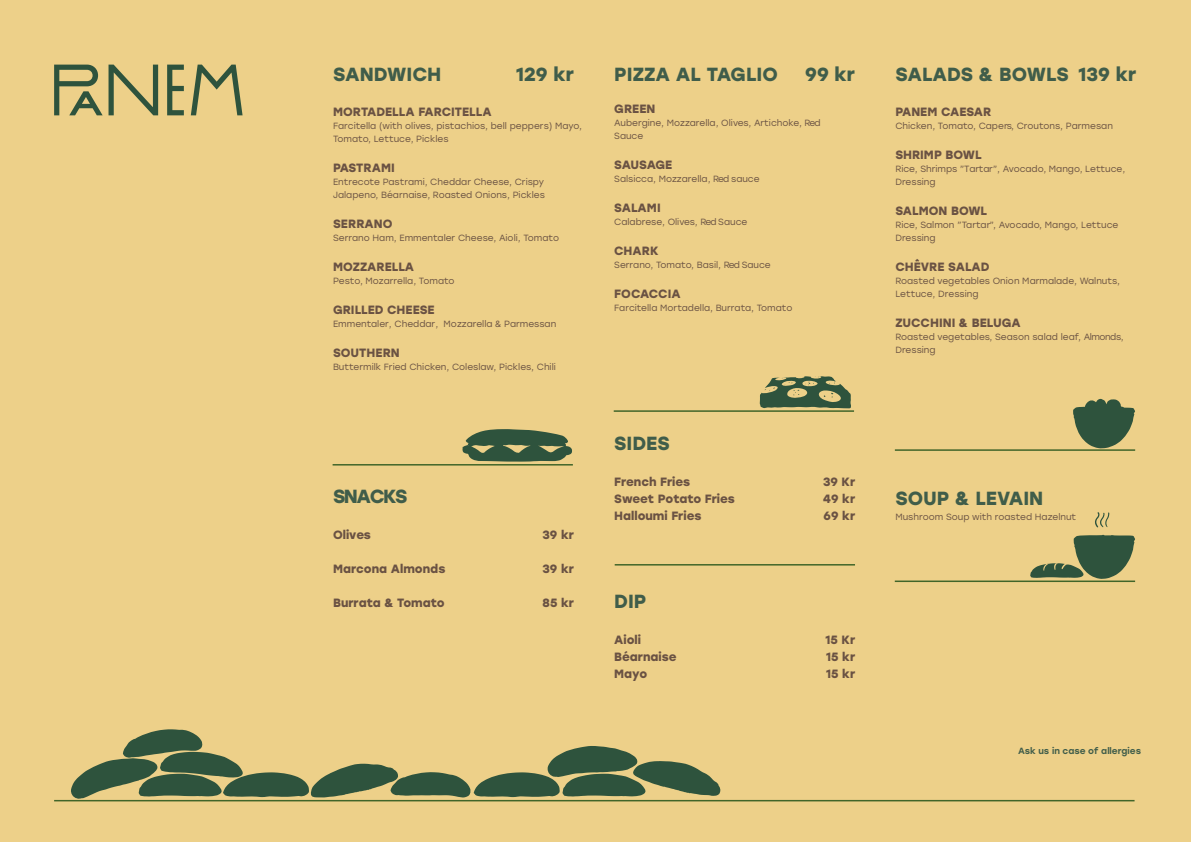
<style>
.page{position:relative;width:1191px;height:842px;background:#edd089}
.page>*{position:absolute;margin:0;border:0;box-sizing:border-box;transform-origin:0 0}
.t1{font:700 19px "Stolzl";color:#405d4a}
.t2{font:700 12px "Stolzl";color:#6a5243}
.t3{font:700 12px "Stolzl";letter-spacing:-.02em;color:#6a5243}
.t4{font:9px/13px "Stolzl";color:#6a5243}
.t5{font:500 9px "Stolzl";color:#405d4a}
</style>
<div class="page">
<hr style="left:614px;top:410px;width:240px;height:2px;background:#416529">
<hr style="left:895px;top:449px;width:240px;height:2px;background:#416529">
<hr style="left:333px;top:464px;width:240px;height:2px;background:#416529">
<svg style="left:54px;top:65px;width:189px;height:50px"></svg>
<svg style="left:71px;top:729px;width:649px;height:70px"></svg>
<hr style="left:54px;top:800px;width:1081px;height:1px;background:#416529">
<hr style="left:895px;top:581px;width:240px;height:1px;background:#416529">
<svg style="left:1095px;top:512px;width:14px;height:15px"></svg>
<svg style="left:1030px;top:535px;width:105px;height:44px"></svg>
<svg style="left:760px;top:376px;width:91px;height:32px"></svg>
<svg style="left:1073px;top:399px;width:62px;height:49px"></svg>
<svg style="left:462px;top:429px;width:110px;height:33px"></svg>
<hr style="left:615px;top:564px;width:240px;height:2px;background:#416529">
<h1 class="t1" style="left:333px;top:60px;width:110px">SANDWICH</h1>
<h1 class="t1" style="left:516px;top:60px;width:59px">129 kr</h1>
<h2 class="t2" style="left:333px;top:103px;width:160px">MORTADELLA FARCITELLA</h2>
<p class="t4" style="left:333px;top:119px;width:250px">Farcitella (with olives, pistachios, bell peppers) Mayo,<br>Tomato, Lettuce, Pickles</p>
<h2 class="t2" style="left:333px;top:159px;width:63px">PASTRAMI</h2>
<p class="t4" style="left:333px;top:175px;width:213px">Entrecote Pastrami, Cheddar Cheese, Crispy<br>Jalapeno, Béarnaise, Roasted Onions, Pickles</p>
<h2 class="t2" style="left:333px;top:215px;width:61px">SERRANO</h2>
<p class="t4" style="left:333px;top:231px;width:227px">Serrano Ham, Emmentaler Cheese, Aioli, Tomato</p>
<h2 class="t2" style="left:333px;top:258px;width:83px">MOZZARELLA</h2>
<p class="t4" style="left:333px;top:274px;width:123px">Pesto, Mozarrella, Tomato</p>
<h2 class="t2" style="left:333px;top:301px;width:103px">GRILLED CHEESE</h2>
<p class="t4" style="left:333px;top:317px;width:225px">Emmentaler, Cheddar, Mozzarella &amp; Parmessan</p>
<h2 class="t2" style="left:333px;top:344px;width:68px">SOUTHERN</h2>
<p class="t4" style="left:333px;top:360px;width:224px">Buttermilk Fried Chicken, Coleslaw, Pickles, Chili</p>
<h1 class="t1" style="left:333px;top:482px;width:76px">SNACKS</h1>
<h2 class="t2" style="left:333px;top:526px;width:39px">Olives</h2>
<h2 class="t2" style="left:543px;top:526px;width:33px">39 kr</h2>
<h2 class="t2" style="left:333px;top:560px;width:114px">Marcona Almonds</h2>
<h2 class="t2" style="left:543px;top:560px;width:33px">39 kr</h2>
<h2 class="t2" style="left:333px;top:594px;width:113px">Burrata &amp; Tomato</h2>
<h2 class="t2" style="left:543px;top:594px;width:33px">85 kr</h2>
<h1 class="t1" style="left:614px;top:60px;width:165px">PIZZA AL TAGLIO</h1>
<h1 class="t1" style="left:805px;top:60px;width:51px">99 kr</h1>
<h2 class="t2" style="left:614px;top:100px;width:43px">GREEN</h2>
<p class="t4" style="left:614px;top:116px;width:208px">Aubergine, Mozzarella, Olives, Artichoke, Red<br>Sauce</p>
<h2 class="t3" style="left:614px;top:156px;width:60px">SAUSAGE</h2>
<p class="t4" style="left:614px;top:172px;width:147px">Salsicca, Mozzarella, Red sauce</p>
<h2 class="t2" style="left:614px;top:199px;width:48px">SALAMI</h2>
<p class="t4" style="left:614px;top:215px;width:135px">Calabrese, Olives, Red Sauce</p>
<h2 class="t2" style="left:614px;top:242px;width:46px">CHARK</h2>
<p class="t4" style="left:614px;top:258px;width:158px">Serrano, Tomato, Basil, Red Sauce</p>
<h2 class="t2" style="left:614px;top:285px;width:68px">FOCACCIA</h2>
<p class="t4" style="left:614px;top:301px;width:180px">Farcitella Mortadella, Burrata, Tomato</p>
<h1 class="t1" style="left:614px;top:429px;width:57px">SIDES</h1>
<h2 class="t2" style="left:614px;top:473px;width:78px">French Fries</h2>
<h2 class="t2" style="left:823px;top:473px;width:34px">39 Kr</h2>
<h2 class="t2" style="left:614px;top:490px;width:122px">Sweet Potato Fries</h2>
<h2 class="t2" style="left:823px;top:490px;width:33px">49 kr</h2>
<h2 class="t2" style="left:614px;top:507px;width:89px">Halloumi Fries</h2>
<h2 class="t2" style="left:824px;top:507px;width:33px">69 kr</h2>
<h1 class="t1" style="left:614px;top:587px;width:34px">DIP</h1>
<h2 class="t2" style="left:614px;top:631px;width:28px">Aioli</h2>
<h2 class="t2" style="left:825px;top:631px;width:31px">15 Kr</h2>
<h2 class="t2" style="left:614px;top:648px;width:64px">Béarnaise</h2>
<h2 class="t2" style="left:826px;top:648px;width:31px">15 kr</h2>
<h2 class="t2" style="left:614px;top:665px;width:35px">Mayo</h2>
<h2 class="t2" style="left:826px;top:665px;width:31px">15 kr</h2>
<h1 class="t1" style="left:895px;top:60px;width:242px">SALADS &amp; BOWLS 139 kr</h1>
<h2 class="t2" style="left:895px;top:103px;width:98px">PANEM CAESAR</h2>
<p class="t4" style="left:895px;top:119px;width:219px">Chicken, Tomato, Capers, Croutons, Parmesan</p>
<h2 class="t2" style="left:895px;top:146px;width:88px">SHRIMP BOWL</h2>
<p class="t4" style="left:895px;top:162px;width:232px">Rice, Shrimps ”Tartar”, Avocado, Mango, Lettuce,<br>Dressing</p>
<h2 class="t2" style="left:895px;top:202px;width:93px">SALMON BOWL</h2>
<p class="t4" style="left:895px;top:218px;width:225px">Rice, Salmon ”Tartar”, Avocado, Mango, Lettuce<br>Dressing</p>
<h2 class="t2" style="left:895px;top:258px;width:96px">CHÊVRE SALAD</h2>
<p class="t4" style="left:895px;top:274px;width:226px">Roasted vegetables Onion Marmalade, Walnuts,<br>Lettuce, Dressing</p>
<h2 class="t2" style="left:895px;top:314px;width:127px">ZUCCHINI &amp; BELUGA</h2>
<p class="t4" style="left:895px;top:330px;width:230px">Roasted vegetables, Season salad leaf, Almonds,<br>Dressing</p>
<h1 class="t1" style="left:895px;top:484px;width:150px">SOUP &amp; LEVAIN</h1>
<p class="t4" style="left:895px;top:510px;width:182px">Mushroom Soup with roasted Hazelnut</p>
<p class="t5" style="left:1018px;top:745px;width:125px">Ask us in case of allergies</p>
</div>
